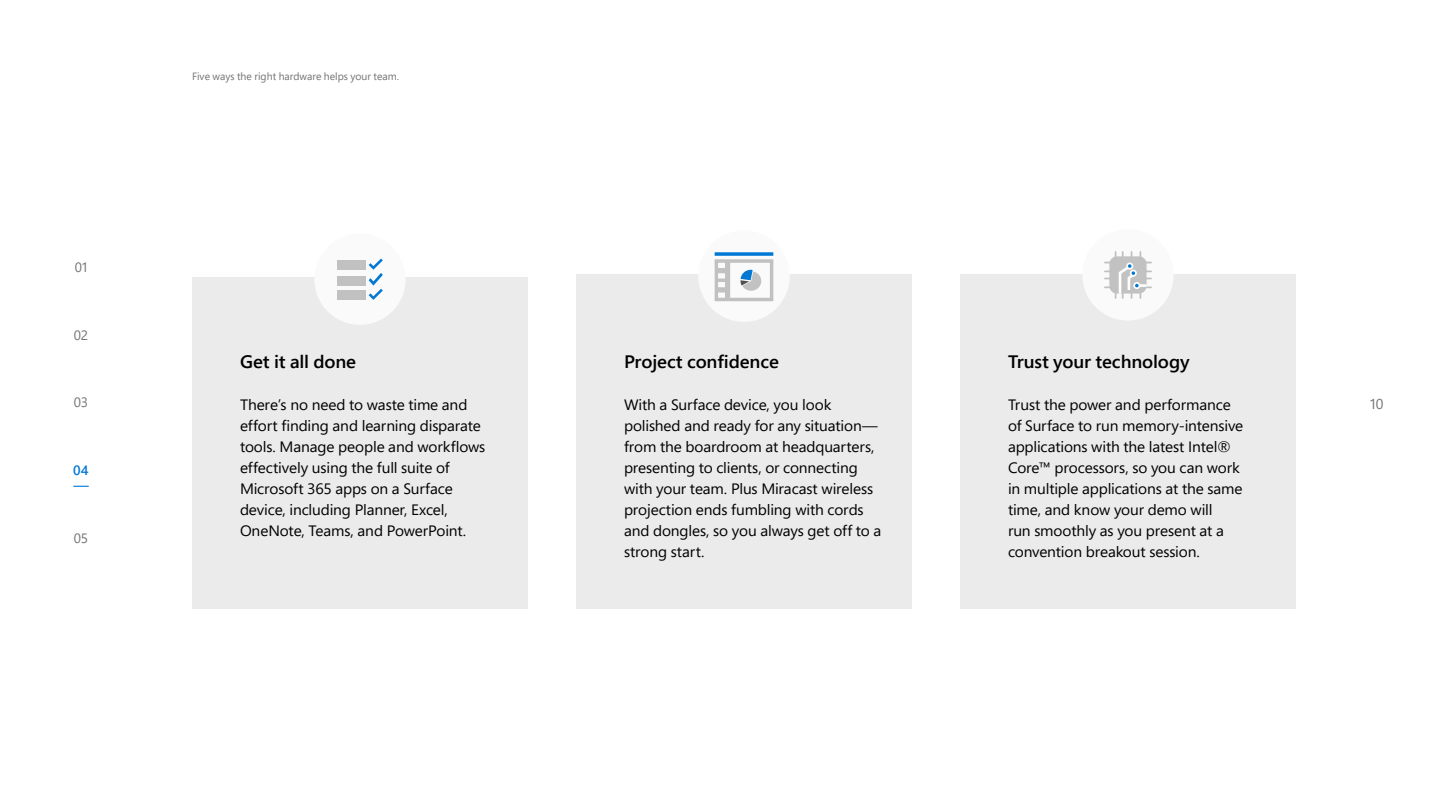
<style>
.page{position:relative;width:1440px;height:810px;background:#fff}
.page>*{position:absolute;margin:0;border:0;box-sizing:border-box;transform-origin:0 0}
.t1{font:600 18px "Segoe Pro";letter-spacing:-.01em;color:#000;scale:1.04 1}
.t2{font:15px/21px "Segoe Pro";letter-spacing:-.01em;color:#000;scale:1.04 1}
.t3{font:14.25px "Segoe Pro";color:#737373}
.t4{font:13.5px "Segoe Pro";letter-spacing:-.01em;color:#737373}
.t5{font:600 13.5px "Segoe Pro";color:#0078d7}
.t6{font:10.5px "Segoe Pro";color:#737373}
</style>
<div class="page">
<svg style="left:73px;top:486px;width:16px;height:1px"></svg>
<div style="left:192px;top:277px;width:336px;height:332px;background:#ebebeb"></div>
<div style="left:576px;top:275px;width:336px;height:334px;background:#ebebeb"></div>
<div style="left:960px;top:275px;width:336px;height:334px;background:#ebebeb"></div>
<svg style="left:315px;top:258px;width:90px;height:67px"></svg>
<svg style="left:698px;top:252px;width:97px;height:70px"></svg>
<svg style="left:1077px;top:251px;width:102px;height:69px"></svg>
<div style="left:1133px;top:282px;width:7px;height:7px;border:2px solid #fff;border-radius:50%"></div>
<p class="t4" style="left:75px;top:258px;width:14px">01</p>
<p class="t4" style="left:74px;top:326px;width:16px">02</p>
<p class="t4" style="left:74px;top:393px;width:16px">03</p>
<p class="t5" style="left:73px;top:461px;width:17px">04</p>
<p class="t4" style="left:74px;top:529px;width:16px">05</p>
<p class="t6" style="left:192px;top:69px;width:209px">Five ways the right hardware helps your team.</p>
<p class="t1" style="left:240px;top:349px;width:113px">Get it all done</p>
<p class="t2" style="left:240px;top:393px;width:237px">There’s no need to waste time and effort finding and learning disparate tools. Manage people and workflows effectively using the full suite of Microsoft 365 apps on a Surface device, including Planner, Excel, OneNote, Teams, and PowerPoint.</p>
<p class="t1" style="left:624px;top:349px;width:150px">Project confidence</p>
<p class="t2" style="left:624px;top:393px;width:249px">With a Surface device, you look polished and ready for any situation— from the boardroom at headquarters, presenting to clients, or connecting with your team. Plus Miracast wireless projection ends fumbling with cords and dongles, so you always get off to a strong start.</p>
<p class="t1" style="left:1008px;top:349px;width:176px">Trust your technology</p>
<p class="t2" style="left:1008px;top:393px;width:228px">Trust the power and performance of Surface to run memory-intensive applications with the latest Intel®<br>Core™ processors, so you can work in multiple applications at the same time, and know your demo will<br>run smoothly as you present at a convention breakout session.</p>
<p class="t3" style="left:1370px;top:394px;width:15px">10</p>
</div>
